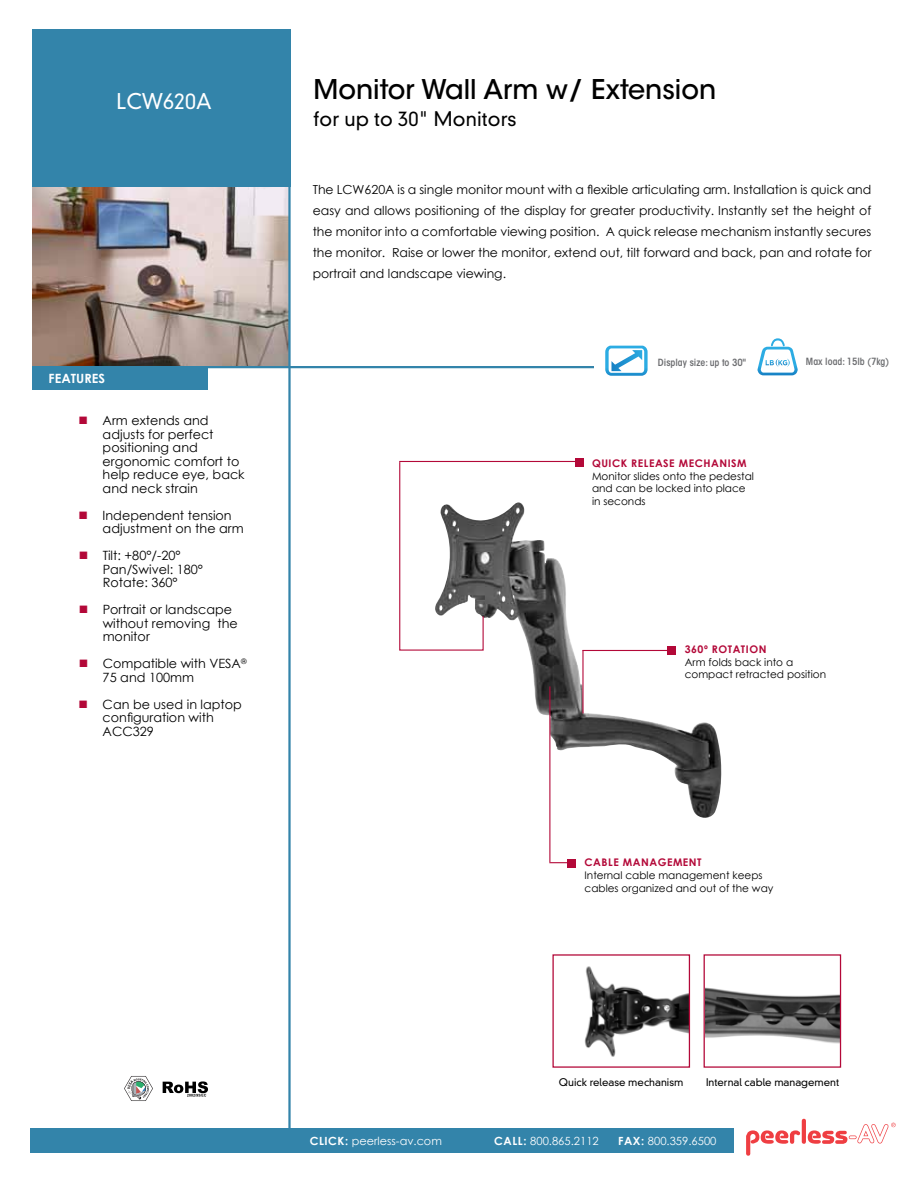
<style>
.page{position:relative;width:918px;height:1188px;background:#fff}
.page>*{position:absolute;margin:0;border:0;box-sizing:border-box;transform-origin:0 0}
.t1{font:500 27px "ITC Avant Garde Std";color:#000}
.t2{font:300 21px "DIN Neuzeit Grotesk Std";color:#fff}
.t3{font:300 19.5px "DIN Neuzeit Grotesk Std";color:#000}
.t4{font:12.75px/13.5px "Century Gothic";color:#000}
.t5{font:700 12.75px "Century Gothic";color:#fff}
.t6{font:12.45px/21px "Century Gothic";color:#000;text-align:justify}
.t7{font:11.25px "Century Gothic";color:#fff}
.t8{font:10.5px/12.8px "Century Gothic";color:#000}
.t9{font:700 10.5px "Century Gothic";letter-spacing:.05em;color:#b30838}
.t10{font:300 10.2px "DIN Neuzeit Grotesk Std";color:#000}
.t11{font:600 condensed 9.9px "ITC Avant Garde Std";color:#6d6e71}
.s1{color:#b30838}
.s2{font-weight:700}
</style>
<div class="page">
<img style="left:32px;top:187px;width:256px;height:179px">
<hr style="left:32px;top:366px;width:562px;height:2px;background:#3384aa">
<div style="left:32px;top:29px;width:258px;height:158px;background:#3384aa"></div>
<div style="left:32px;top:366px;width:176px;height:24px;background:#3384aa"></div>
<svg style="left:605px;top:346px;width:43px;height:30px"></svg>
<hr style="left:288px;top:29px;width:3px;height:1101px;background:#3384aa">
<div style="left:31px;top:1129px;width:703px;height:24px;background:#3384aa"></div>
<svg style="left:758px;top:338px;width:40px;height:37px"></svg>
<svg style="left:746px;top:1130px;width:54px;height:26px"></svg>
<hr style="left:802px;top:1119px;width:4px;height:25px;background:#ef3e42;border-radius:2px">
<img style="left:706px;top:987px;width:133px;height:57px">
<img style="left:584px;top:966px;width:104px;height:91px">
<div style="left:704px;top:954px;width:137px;height:114px;border:1px solid #b30838"></div>
<img style="left:484px;top:502px;width:238px;height:317px">
<div style="left:567px;top:859px;width:9px;height:9px;background:#b30838"></div>
<hr style="left:549px;top:686px;width:1px;height:176px;background:#b30838">
<svg style="left:549px;top:862px;width:18px;height:1px"></svg>
<div style="left:576px;top:458px;width:8px;height:9px;background:#b30838"></div>
<svg style="left:399px;top:462px;width:85px;height:189px"></svg>
<hr style="left:399px;top:461px;width:181px;height:1px;background:#b30838">
<div style="left:667px;top:646px;width:9px;height:9px;background:#b30838"></div>
<hr style="left:582px;top:650px;width:2px;height:63px;background:#b30838">
<hr style="left:582px;top:650px;width:89px;height:1px;background:#b30838">
<svg style="left:808px;top:1123px;width:88px;height:21px"></svg>
<svg style="left:124px;top:1076px;width:29px;height:25px"></svg>
<svg style="left:163px;top:1081px;width:45px;height:16px"></svg>
<h2 class="t2" style="left:117px;top:88px;width:96px">LCW620A</h2>
<p class="t5" style="left:49px;top:369px;width:58px">FEATURES</p>
<p class="t4" style="left:103px;top:414px;width:144px;text-indent:-24px"><span class="s1">■</span> Arm extends and adjusts for perfect positioning and ergonomic comfort to help reduce eye, back and neck strain</p>
<p class="t4" style="left:103px;top:508px;width:143px;text-indent:-24px"><span class="s1">■</span> Independent tension adjustment on the arm</p>
<p class="t4" style="left:103px;top:549px;width:102px;text-indent:-24px"><span class="s1">■</span> Tilt: +80°/-20°<br>Pan/Swivel: 180°<br>Rotate: 360°</p>
<p class="t4" style="left:103px;top:603px;width:137px;text-indent:-24px"><span class="s1">■</span> Portrait or landscape without removing the monitor</p>
<p class="t4" style="left:103px;top:657px;width:145px;text-indent:-24px"><span class="s1">■</span> Compatible with VESA<sup>®<br></sup>75 and 100mm</p>
<p class="t4" style="left:103px;top:697px;width:141px;text-indent:-24px"><span class="s1">■</span> Can be used in laptop configuration with<br>ACC329</p>
<h1 class="t1" style="left:314px;top:73px;width:404px">Monitor Wall Arm w/ Extension</h1>
<h3 class="t3" style="left:314px;top:107px;width:204px">for up to 30" Monitors</h3>
<p class="t6" style="left:313px;top:179px;width:560px">The LCW620A is a single monitor mount with a flexible articulating arm. Installation is quick and easy and allows positioning of the display for greater productivity. Instantly set the height of the monitor into a comfortable viewing position. A quick release mechanism instantly secures the monitor. Raise or lower the monitor, extend out, tilt forward and back, pan and rotate for portrait and landscape viewing.</p>
<p class="t11" style="left:658px;top:356px;width:89px">Display size: up to 30"</p>
<p class="t11" style="left:806px;top:355px;width:85px">Max load: 15lb (7kg)</p>
<p class="t9" style="left:592px;top:455px;width:24px">QUICK</p>
<p class="t9" style="left:631px;top:455px;width:104px">RELEASE MECHANISM</p>
<p class="t8" style="left:592px;top:469px;width:164px">Monitor slides onto the pedestal and can be locked into place in seconds</p>
<p class="t9" style="left:685px;top:641px;width:83px">360º ROTATION</p>
<p class="t8" style="left:685px;top:655px;width:143px">Arm folds back into a compact retracted position</p>
<p class="t9" style="left:585px;top:855px;width:119px">CABLE MANAGEMENT</p>
<p class="t8" style="left:585px;top:869px;width:190px">Internal cable management keeps cables organized and out of the way</p>
<p class="t10" style="left:559px;top:1076px;width:126px">Quick release mechanism</p>
<p class="t10" style="left:706px;top:1076px;width:135px">Internal cable management</p>
<p class="t7" style="left:310px;top:1133px;width:134px"><span class="s2">CLICK:</span> peerless-av.com</p>
<p class="t7" style="left:494px;top:1133px;width:106px"><span class="s2">CALL:</span> 800.865.2112</p>
<p class="t7" style="left:618px;top:1133px;width:100px"><span class="s2">FAX:</span> 800.359.6500</p>
</div>
